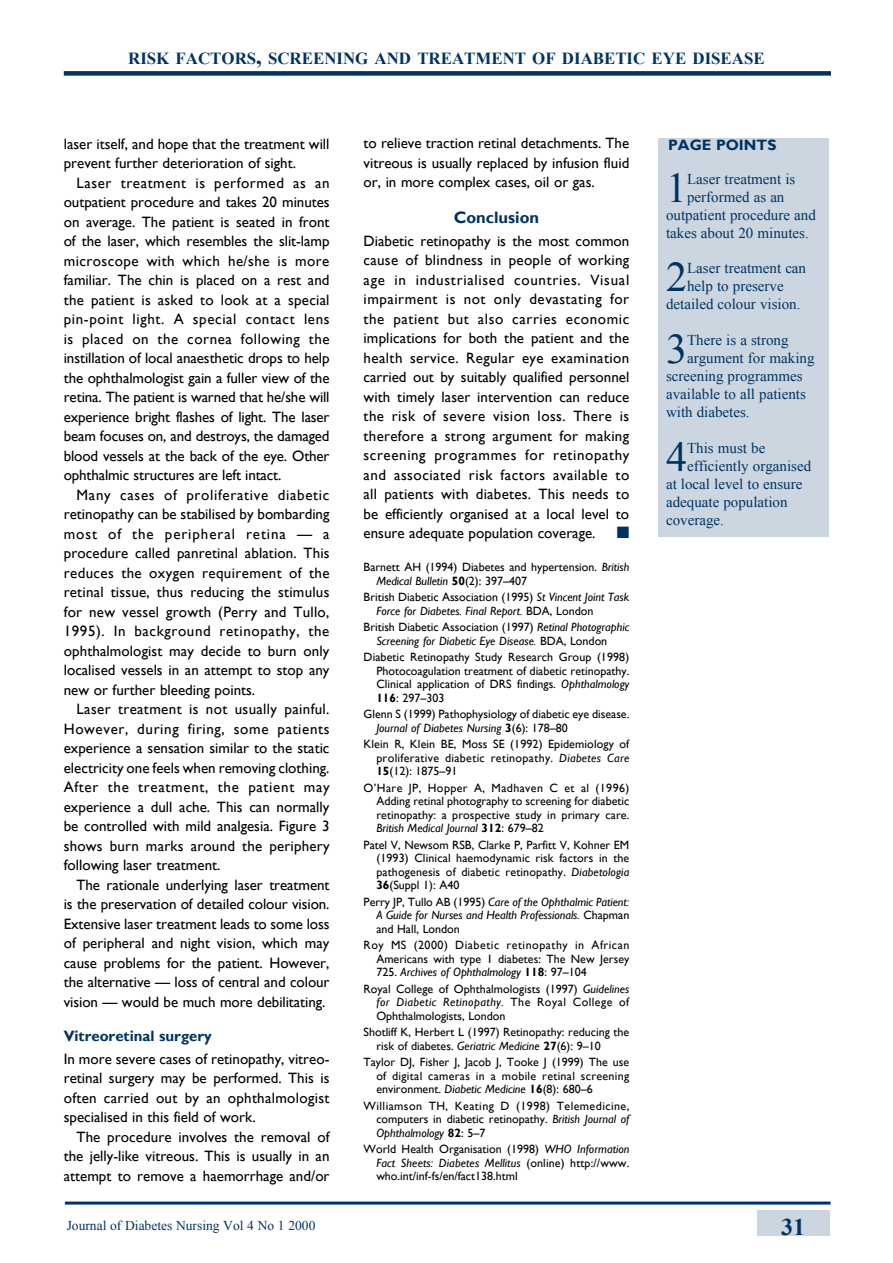
<style>
.page{position:relative;width:893px;height:1263px;background:#fff}
.page>*{position:absolute;margin:0;border:0;box-sizing:border-box;transform-origin:0 0}
.t1{font:42.15px "Times New Roman";color:#003362}
.t2{font:700 24px "Times New Roman";color:#003362}
.t3{font:700 16.8px "Times New Roman";color:#003362}
.t4{font:700 16.5px "Gill Sans";color:#003362}
.t5{font:16.5px "Zapf Dingbats ITC";color:#003362}
.t6{font:15px/19.5px "Gill Sans";color:#000;text-align:justify}
.t7{font:15px "Times New Roman";color:#003362}
.t8{font:700 15px "Gill Sans";color:#003362}
.t9{font:13.5px "Times New Roman";color:#003362}
.t10{font:12px/13.5px "Gill Sans";color:#000;text-align:justify}
.t11{font:italic 12px/13.5px "Gill Sans";color:#000}
.s1{font-size:22.5px}
.s2{font-style:italic}
.s3{font-weight:700}
.s4{font-style:normal}
</style>
<div class="page">
<div style="left:757px;top:1210px;width:72px;height:26px;background:#ccd6e0"></div>
<hr style="left:65px;top:1201px;width:765px;height:3px;background:#003362">
<div style="left:64px;top:71px;width:767px;height:5px;background:#003362"></div>
<div style="left:658px;top:138px;width:170px;height:399px;background:#ccd6e0"></div>
<p class="t3" style="left:128px;top:47px;width:638px">RISK FACTORS<span class="s1">,</span> SCREENING AND TREATMENT OF DIABETIC EYE DISEASE</p>
<p class="t6" style="left:64px;top:134px;width:267px">laser itself, and hope that the treatment will prevent further deterioration of sight.</p>
<p class="t6" style="left:64px;top:173px;width:267px;text-indent:13px">Laser treatment is performed as an outpatient procedure and takes 20 minutes on average. The patient is seated in front of the laser, which resembles the slit-lamp microscope with which he/she is more familiar. The chin is placed on a rest and the patient is asked to look at a special pin-point light. A special contact lens is placed on the cornea following the instillation of local anaesthetic drops to help the ophthalmologist gain a fuller view of the retina. The patient is warned that he/she will experience bright flashes of light. The laser beam focuses on, and destroys, the damaged blood vessels at the back of the eye. Other ophthalmic structures are left intact.</p>
<p class="t6" style="left:64px;top:485px;width:267px;text-indent:13px">Many cases of proliferative diabetic retinopathy can be stabilised by bombarding most of the peripheral retina — a procedure called panretinal ablation. This reduces the oxygen requirement of the retinal tissue, thus reducing the stimulus for new vessel growth (Perry and Tullo, 1995). In background retinopathy, the ophthalmologist may decide to burn only localised vessels in an attempt to stop any new or further bleeding points.</p>
<p class="t6" style="left:64px;top:699px;width:267px;text-indent:13px">Laser treatment is not usually painful.<br>However, during firing, some patients experience a sensation similar to the static electricity one feels when removing clothing.<br>After the treatment, the patient may experience a dull ache. This can normally be controlled with mild analgesia. Figure 3 shows burn marks around the periphery following laser treatment.</p>
<p class="t6" style="left:64px;top:875px;width:267px;text-indent:13px">The rationale underlying laser treatment is the preservation of detailed colour vision.<br>Extensive laser treatment leads to some loss of peripheral and night vision, which may cause problems for the patient. However, the alternative — loss of central and colour vision — would be much more debilitating.</p>
<p class="t8" style="left:64px;top:1027px;width:150px">Vitreoretinal surgery</p>
<p class="t6" style="left:64px;top:1049px;width:267px">In more severe cases of retinopathy, vitreo&shy;retinal surgery may be performed. This is often carried out by an ophthalmologist specialised in this field of work.</p>
<p class="t6" style="left:64px;top:1127px;width:267px;text-indent:13px">The procedure involves the removal of the jelly-like vitreous. This is usually in an attempt to remove a haemorrhage and/or</p>
<p class="t6" style="left:364px;top:133px;width:267px">to relieve traction retinal detachments. The vitreous is usually replaced by infusion fluid or, in more complex cases, oil or gas.</p>
<p class="t4" style="left:454px;top:208px;width:87px">Conclusion</p>
<p class="t6" style="left:364px;top:231px;width:267px">Diabetic retinopathy is the most common cause of blindness in people of working age in industrialised countries. Visual impairment is not only devastating for the patient but also carries economic implications for both the patient and the health service. Regular eye examination carried out by suitably qualified personnel with timely laser intervention can reduce the risk of severe vision loss. There is therefore a strong argument for making screening programmes for retinopathy and associated risk factors available to all patients with diabetes. This needs to be efficiently organised at a local level to ensure adequate population coverage.</p>
<p class="t5" style="left:617px;top:525px;width:14px">■</p>
<p class="t10" style="left:376px;top:560px;width:254px;text-indent:-13px">Barnett AH (1994) Diabetes and hypertension. <span class="s2">British<br>Medical Bulletin</span> <span class="s3">50</span>(2): 397–407</p>
<p class="t11" style="left:376px;top:591px;width:254px;text-indent:-13px"><span class="s4">British Diabetic Association (1995)</span> St Vincent Joint Task<br>Force for Diabetes. Final Report. <span class="s4">BDA, London</span></p>
<p class="t11" style="left:376px;top:621px;width:254px;text-indent:-13px"><span class="s4">British Diabetic Association (1997)</span> Retinal Photographic<br>Screening for Diabetic Eye Disease. <span class="s4">BDA, London</span></p>
<p class="t10" style="left:376px;top:650px;width:254px;text-indent:-13px">Diabetic Retinopathy Study Research Group (1998)<br>Photocoagulation treatment of diabetic retinopathy.<br>Clinical application of DRS findings. <span class="s2">Ophthalmology </span><span class="s3">116</span>: 297–303</p>
<p class="t10" style="left:376px;top:707px;width:254px;text-indent:-13px">Glenn S (1999) Pathophysiology of diabetic eye disease.<br><span class="s2">Journal of Diabetes Nursing</span> <span class="s3">3</span>(6): 178–80</p>
<p class="t10" style="left:376px;top:737px;width:254px;text-indent:-13px">Klein R, Klein BE, Moss SE (1992) Epidemiology of proliferative diabetic retinopathy. <span class="s2">Diabetes Care </span><span class="s3">15</span>(12): 1875–91</p>
<p class="t10" style="left:376px;top:781px;width:255px;text-indent:-13px">O’Hare JP, Hopper A, Madhaven C et al (1996)<br>Adding retinal photography to screening for diabetic retinopathy: a prospective study in primary care.<br><span class="s2">British Medical Journal</span> <span class="s3">312</span>: 679–82</p>
<p class="t10" style="left:376px;top:838px;width:255px;text-indent:-13px">Patel V, Newsom RSB, Clarke P, Parfitt V, Kohner EM (1993) Clinical haemodynamic risk factors in the pathogenesis of diabetic retinopathy. <span class="s2">Diabetologia </span><span class="s3">36</span>(Suppl 1): A40</p>
<p class="t11" style="left:376px;top:895px;width:254px;text-align:justify;text-indent:-13px"><span class="s4">Perry JP, Tullo AB (1995)</span> Care of the Ophthalmic Patient:<br>A Guide for Nurses and Health Professionals. <span class="s4">Chapman and Hall, London</span></p>
<p class="t10" style="left:376px;top:938px;width:255px;text-indent:-13px">Roy MS (2000) Diabetic retinopathy in African Americans with type 1 diabetes: The New Jersey 725. <span class="s2">Archives of Ophthalmology</span> <span class="s3">118</span>: 97–104</p>
<p class="t10" style="left:376px;top:982px;width:254px;text-indent:-13px">Royal College of Ophthalmologists (1997) <span class="s2">Guidelines for Diabetic Retinopathy.</span> The Royal College of Ophthalmologists, London</p>
<p class="t10" style="left:376px;top:1025px;width:254px;text-indent:-13px">Shotliff K, Herbert L (1997) Retinopathy: reducing the risk of diabetes. <span class="s2">Geriatric Medicine</span> <span class="s3">27</span>(6): 9–10</p>
<p class="t10" style="left:376px;top:1055px;width:254px;text-indent:-13px">Taylor DJ, Fisher J, Jacob J, Tooke J (1999) The use of digital cameras in a mobile retinal screening environment. <span class="s2">Diabetic Medicine</span> <span class="s3">16</span>(8): 680–6</p>
<p class="t10" style="left:376px;top:1099px;width:255px;text-indent:-13px">Williamson TH, Keating D (1998) Telemedicine, computers in diabetic retinopathy. <span class="s2">British Journal of Ophthalmology</span> <span class="s3">82</span>: 5–7</p>
<p class="t10" style="left:376px;top:1142px;width:254px;text-indent:-13px">World Health Organisation (1998) <span class="s2">WHO Information Fact Sheets: Diabetes Mellitus</span> (online) http://www. who.int/inf-fs/en/fact138.html</p>
<p class="t8" style="left:668px;top:136px;width:110px">Page points</p>
<h1 class="t1" style="left:666px;top:160px;width:23px">1</h1>
<p class="t7" style="left:687px;top:169px;width:110px">Laser treatment is</p>
<p class="t7" style="left:687px;top:187px;width:99px">performed as an</p>
<p class="t7" style="left:666px;top:205px;width:151px">outpatient procedure and</p>
<p class="t7" style="left:666px;top:223px;width:144px">takes about 20 minutes.</p>
<h1 class="t1" style="left:666px;top:248px;width:23px">2</h1>
<p class="t7" style="left:687px;top:258px;width:121px">Laser treatment can</p>
<p class="t7" style="left:687px;top:276px;width:98px">help to preserve</p>
<p class="t7" style="left:666px;top:294px;width:136px">detailed colour vision.</p>
<h1 class="t1" style="left:666px;top:320px;width:23px">3</h1>
<p class="t7" style="left:687px;top:330px;width:103px">There is a strong</p>
<p class="t7" style="left:687px;top:348px;width:129px">argument for making</p>
<p class="t7" style="left:666px;top:366px;width:138px">screening programmes</p>
<p class="t7" style="left:666px;top:384px;width:141px">available to all patients</p>
<p class="t7" style="left:666px;top:402px;width:85px">with diabetes.</p>
<h1 class="t1" style="left:666px;top:428px;width:23px">4</h1>
<p class="t7" style="left:687px;top:438px;width:80px">This must be</p>
<p class="t7" style="left:687px;top:456px;width:126px">efficiently organised</p>
<p class="t7" style="left:666px;top:474px;width:138px">at local level to ensure</p>
<p class="t7" style="left:666px;top:492px;width:123px">adequate population</p>
<p class="t7" style="left:666px;top:510px;width:59px">coverage.</p>
<p class="t9" style="left:67px;top:1216px;width:250px">Journal of Diabetes Nursing Vol 4 No 1 2000</p>
<h2 class="t2" style="left:781px;top:1210px;width:25px">31</h2>
</div>
